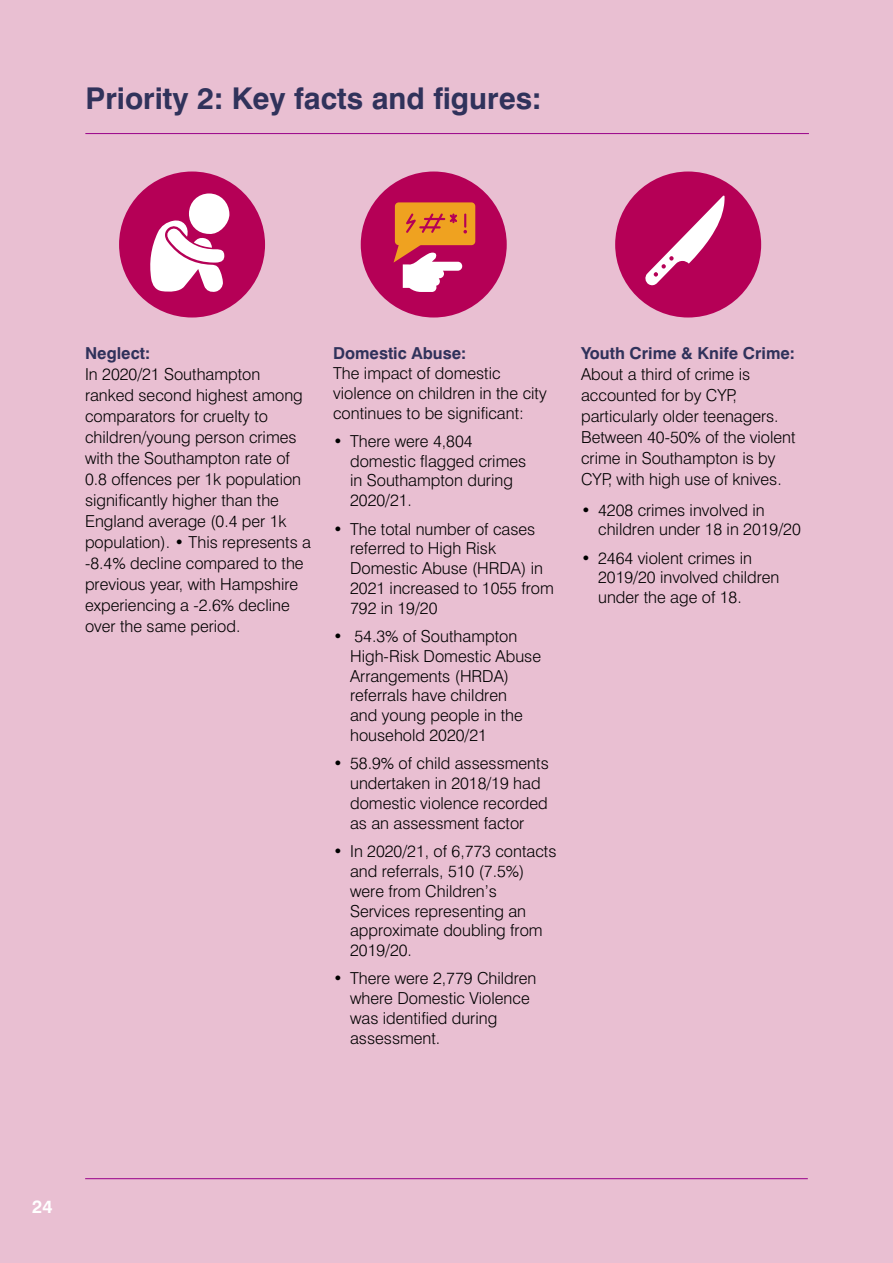
<style>
.page{position:relative;width:893px;height:1263px;background:#e9bfd2}
.page>*{position:absolute;margin:0;border:0;box-sizing:border-box;transform-origin:0 0}
.t1{font:700 30px "Swiss 721 BT";color:#30325b}
.t2{font:700 18px "Swiss 721 BT";color:#fff}
.t3{font:300 16.5px/19.8px "Swiss 721 BT";color:#000}
.t4{font:700 16.5px "Swiss 721 BT";color:#30325b}
</style>
<div class="page">
<hr style="left:85px;top:1178px;width:723px;height:1px;background:#990089">
<hr style="left:85px;top:133px;width:724px;height:1px;background:#990089">
<div style="left:119px;top:171px;width:146px;height:146px;background:#b50056;border-radius:50%"></div>
<div style="left:361px;top:171px;width:146px;height:146px;background:#b50056;border-radius:50%"></div>
<div style="left:615px;top:171px;width:146px;height:146px;background:#b50056;border-radius:50%"></div>
<svg style="left:150px;top:193px;width:80px;height:99px"></svg>
<svg style="left:645px;top:196px;width:80px;height:90px"></svg>
<svg style="left:394px;top:202px;width:81px;height:90px"></svg>
<p class="t1" style="left:85px;top:80px;width:458px">Priority 2: Key facts and fgures:</p>
<h4 class="t4" style="left:85px;top:343px;width:67px">Neglect:</h4>
<p class="t3" style="left:85px;top:364px;width:219px;line-height:21px">In 2020/21 Southampton ranked second highest among comparators for cruelty to children/young person crimes with the Southampton rate of</p>
<p class="t3" style="left:85px;top:469px;width:227px;line-height:21px">0.8 offences per 1k population signifcantly higher than the<br>England average (0.4 per 1k population). • This represents a -8.4% decline compared to the previous year, with Hampshire experiencing a -2.6% decline over the same period.</p>
<h4 class="t4" style="left:333px;top:343px;width:135px">Domestic Abuse:</h4>
<p class="t3" style="left:333px;top:363px;width:215px">The impact of domestic violence on children in the city continues to be signifcant:</p>
<p class="t3" style="left:350px;top:431px;width:178px;text-indent:-17px">• There were 4,804 domestic fagged crimes in Southampton during<br>2020/21.</p>
<p class="t3" style="left:350px;top:519px;width:205px;text-indent:-17px">• The total number of cases referred to High Risk<br>Domestic Abuse (HRDA) in<br>2021 increased to 1055 from<br>792 in 19/20</p>
<p class="t3" style="left:350px;top:626px;width:192px;text-indent:-17px">• 54.3% of Southampton<br>High-Risk Domestic Abuse<br>Arrangements (HRDA) referrals have children<br>and young people in the household 2020/21</p>
<p class="t3" style="left:350px;top:753px;width:200px;text-indent:-17px">• 58.9% of child assessments undertaken in 2018/19 had domestic violence recorded as an assessment factor</p>
<p class="t3" style="left:350px;top:841px;width:208px;text-indent:-17px">• In 2020/21, of 6,773 contacts and referrals, 510 (7.5%) were from Children’s<br>Services representing an approximate doubling from<br>2019/20.</p>
<p class="t3" style="left:350px;top:968px;width:188px;text-indent:-17px">• There were 2,779 Children where Domestic Violence was identifed during assessment.</p>
<h4 class="t4" style="left:581px;top:343px;width:215px">Youth Crime &amp; Knife Crime:</h4>
<p class="t3" style="left:581px;top:364px;width:216px;line-height:21px">About a third of crime is accounted for by CYP, particularly older teenagers.<br>Between 40-50% of the violent crime in Southampton is by<br>CYP, with high use of knives.</p>
<p class="t3" style="left:598px;top:500px;width:204px;text-indent:-17px">• 4208 crimes involved in children under 18 in 2019/20</p>
<p class="t3" style="left:598px;top:548px;width:183px;text-indent:-17px">• 2464 violent crimes in<br>2019/20 involved children under the age of 18.</p>
<p class="t2" style="left:32px;top:1195px;width:22px">24</p>
</div>
